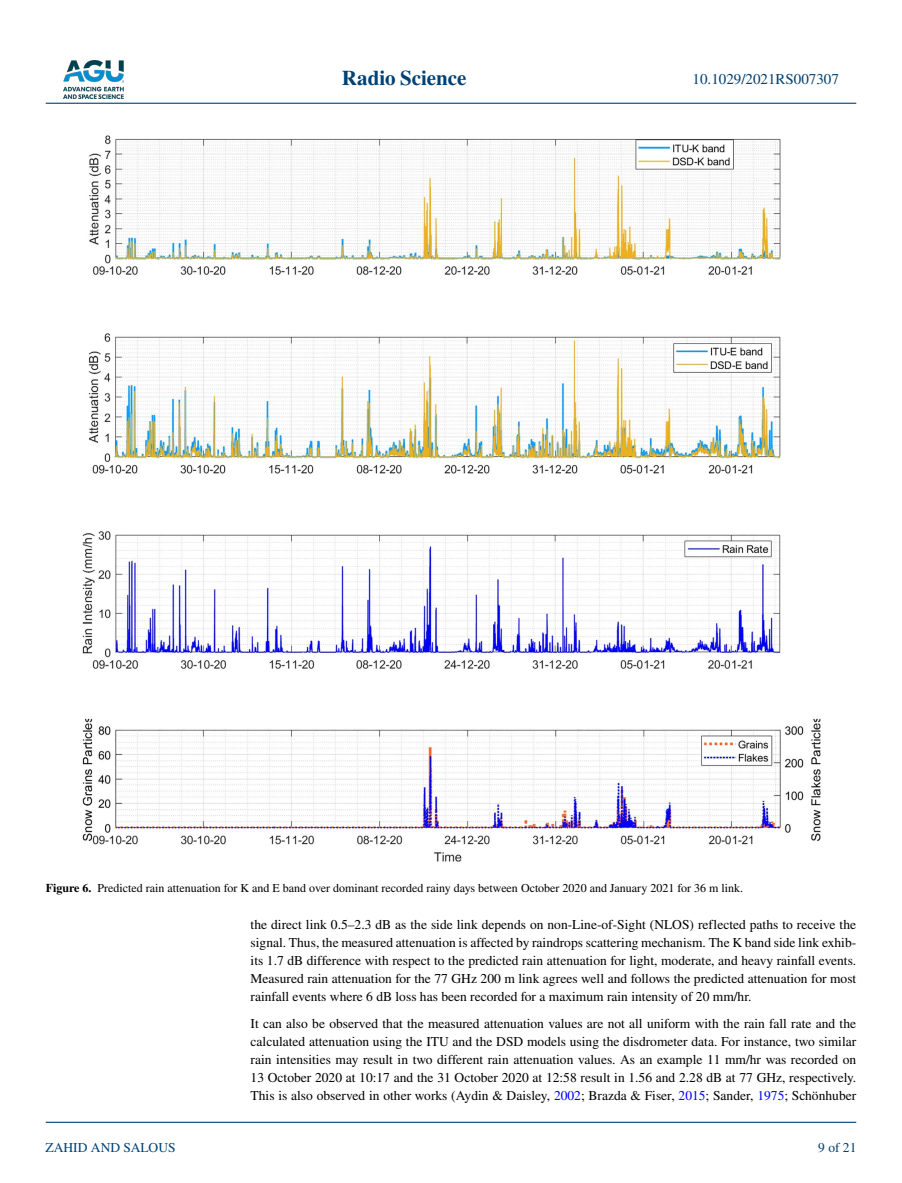
<style>
.page{position:relative;width:902px;height:1183px;background:#fff}
.page>*{position:absolute;margin:0;border:0;box-sizing:border-box;transform-origin:0 0}
.t1{font:700 21px "STIX";color:#004174}
.t2{font:15px "STIX";color:#004174}
.t3{font:13.5px/18px "STIX";color:#000;text-align:justify}
.t4{font:13.5px "STIX";color:#004174}
.t5{font:12px "STIX";color:#000}
.s1{font-weight:700}
.s2{color:#00f}
</style>
<div class="page">
<img style="left:63px;top:60px;width:60px;height:39px">
<hr style="left:46px;top:103px;width:810px;height:1px;background:#004174">
<hr style="left:46px;top:1121px;width:810px;height:1px;background:#004174">
<img style="left:82px;top:135px;width:739px;height:727px">
<h1 class="t1" style="left:342px;top:66px;width:126px">Radio Science</h1>
<p class="t2" style="left:692px;top:69px;width:148px">10.1029/2021RS007307</p>
<p class="t5" style="left:46px;top:879px;width:698px"><span class="s1">Figure 6.</span> Predicted rain attenuation for K and E band over dominant recorded rainy days between October 2020 and January 2021 for 36 m link.</p>
<p class="t4" style="left:45px;top:1138px;width:132px">ZAHID AND SALOUS</p>
<p class="t3" style="left:250px;top:916px;width:607px">the direct link 0.5–2.3 dB as the side link depends on non-Line-of-Sight (NLOS) reflected paths to receive the signal. Thus, the measured attenuation is affected by raindrops scattering mechanism. The K band side link exhib&shy;its 1.7 dB difference with respect to the predicted rain attenuation for light, moderate, and heavy rainfall events.<br>Measured rain attenuation for the 77 GHz 200 m link agrees well and follows the predicted attenuation for most rainfall events where 6 dB loss has been recorded for a maximum rain intensity of 20 mm/hr.</p>
<p class="t3" style="left:250px;top:1015px;width:607px">It can also be observed that the measured attenuation values are not all uniform with the rain fall rate and the calculated attenuation using the ITU and the DSD models using the disdrometer data. For instance, two similar rain intensities may result in two different rain attenuation values. As an example 11 mm/hr was recorded on 13 October 2020 at 10:17 and the 31 October 2020 at 12:58 result in 1.56 and 2.28 dB at 77 GHz, respectively.<br>This is also observed in other works (Aydin &amp; Daisley, <span class="s2">2002</span>; Brazda &amp; Fiser, <span class="s2">2015</span>; Sander, <span class="s2">1975</span>; Schönhuber</p>
<p class="t4" style="left:818px;top:1138px;width:40px">9 of 21</p>
</div>
